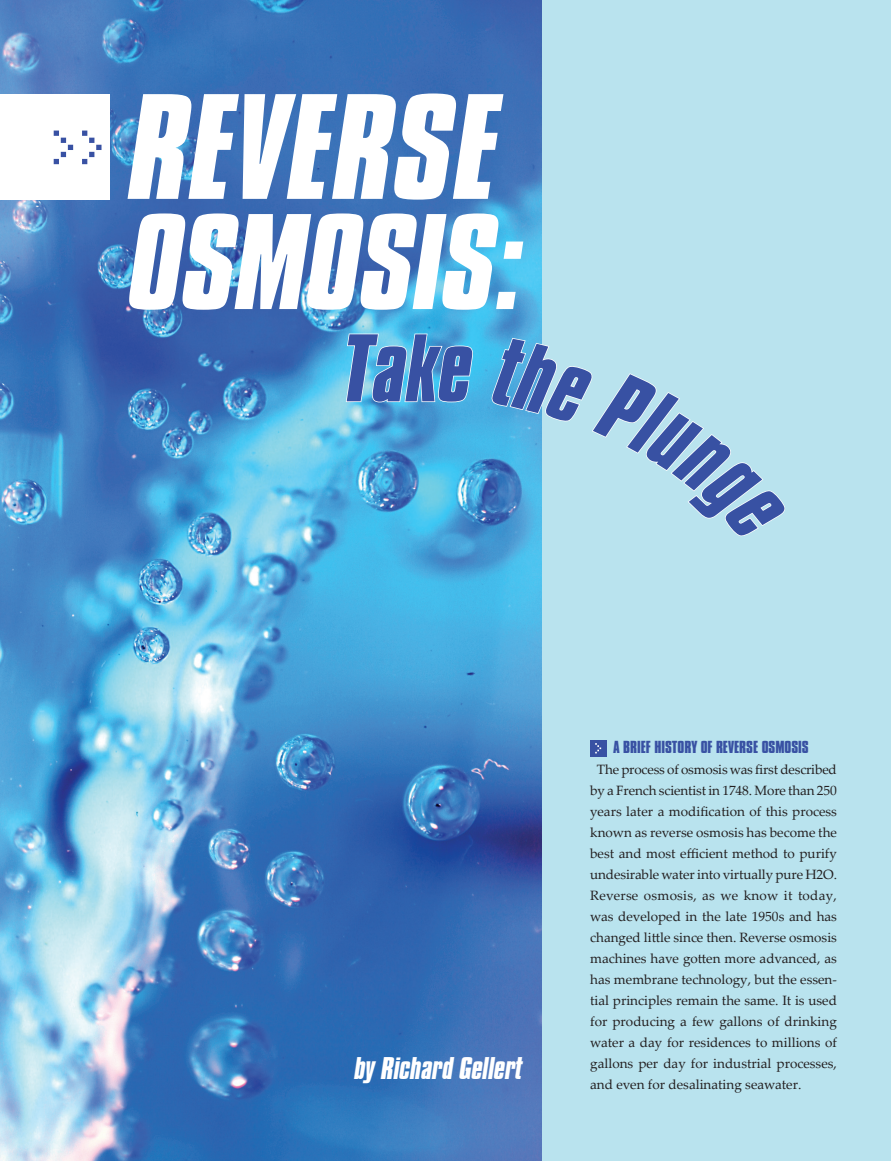
<style>
.page{position:relative;width:891px;height:1161px;background:#fff}
.page>*{position:absolute;margin:0;border:0;box-sizing:border-box;transform-origin:0 0}
.Mainbodycopy{font:italic 700 129px "Compacta BT";letter-spacing:.01em;color:#fff}
.Mainbodycopy-2{font:italic 700 117px "Compacta BT";color:#fff}
.Mainbodycopy-3{font:italic 700 82.5px "Compacta BT";color:#3851a3}
.Mainbodycopy-4{font:italic 700 27px "Compacta BT";color:#fff}
.Helvetica{font:700 15px "Compacta BT";color:#3851a3}
.Helvetica-2{font:13.5px/21px "Palatino Linotype";color:#231f20;text-align:justify}
</style>
<div class="page">
<div style="left:526px;top:0;width:365px;height:1161px;background:#b9e3ee"></div>
<img style="left:0;top:0;width:542px;height:1161px">
<div style="left:590px;top:740px;width:16px;height:16px;background:#3851a3"></div>
<svg style="left:595px;top:743px;width:6px;height:10px"></svg>
<div style="left:0;top:94px;width:109px;height:106px;background:#fff"></div>
<svg style="left:54px;top:131px;width:48px;height:33px"></svg>
<svg style="left:345px;top:333px;width:129px;height:77px;background:#6ac5ea"></svg>
<svg style="left:490px;top:337px;width:295px;height:207px"></svg>
<p class="Mainbodycopy" style="left:130px;top:69px;width:371px">REVERSE</p>
<p class="Mainbodycopy-2" style="left:130px;top:191px;width:397px">OSMOSIS:</p>
<p class="Mainbodycopy-3" style="left:343px;top:318px;width:131px">Take</p>
<p class="Mainbodycopy-4" style="left:355px;top:1052px;width:169px">by Richard Gellert</p>
<p class="Helvetica" style="left:613px;top:738px;width:185px">A BRIEF HISTORY OF REVERSE OSMOSIS</p>
<p class="Helvetica-2" style="left:590px;top:759px;width:248px;text-indent:7px">The process of osmosis was first described by a French scientist in 1748. More than 250 years later a modification of this process known as reverse osmosis has become the best and most efficient method to purify undesirable water into virtually pure H2O.<br>Reverse osmosis, as we know it today, was developed in the late 1950s and has changed little since then. Reverse osmosis machines have gotten more advanced, as has membrane technology, but the essen&shy;tial principles remain the same. It is used for producing a few gallons of drinking water a day for residences to millions of gallons per day for industrial processes, and even for desalinating seawater.</p>
</div>
